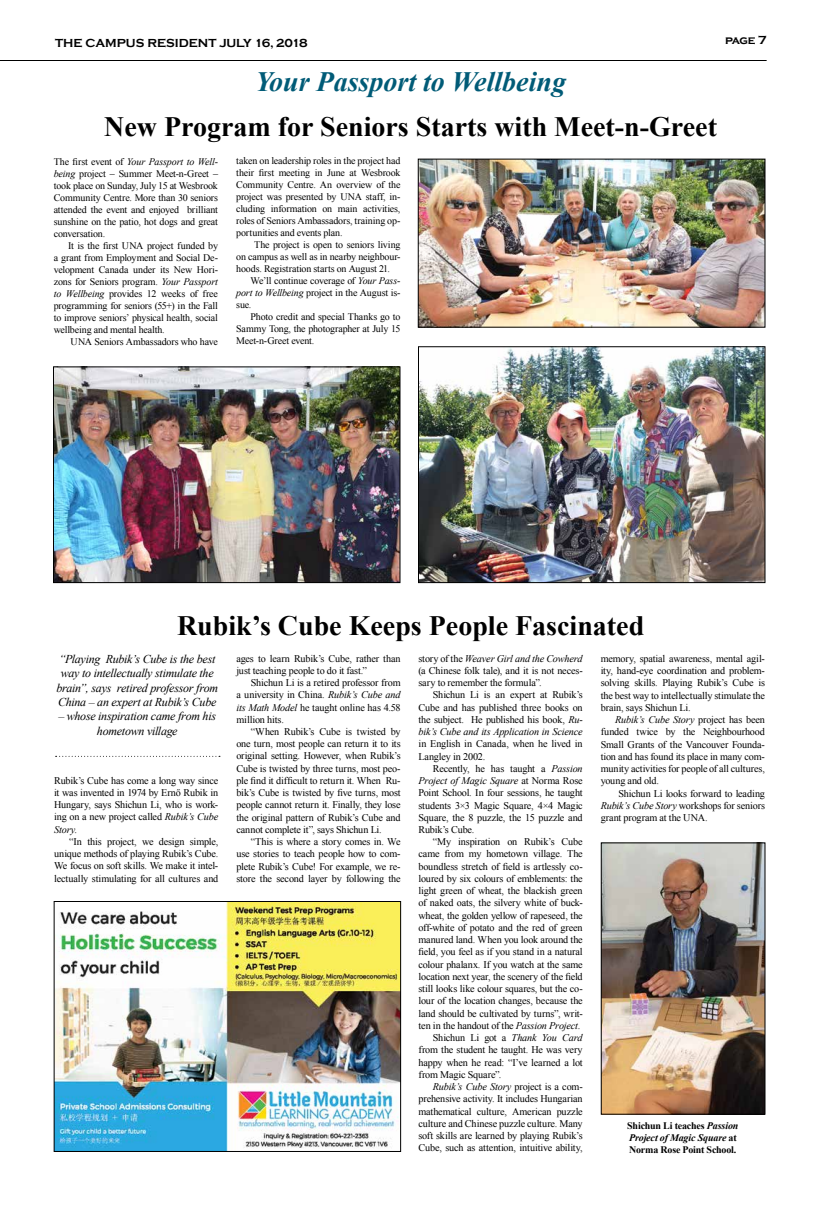
<style>
.page{position:relative;width:819px;height:1224px;background:#fff}
.page>*{position:absolute;margin:0;border:0;box-sizing:border-box;transform-origin:0 0}
.t1{font:700 28px "Times New Roman";color:#000}
.t2{font:italic 700 28px "Times New Roman";color:#005b77}
.t3{font:italic 12px/14.4px "Times New Roman";letter-spacing:-.025em;color:#000;text-align:center}
.t4{font:700 12px "Copperplate Gothic";color:#000}
.t5{font:10.2px/12.2px "Times New Roman";letter-spacing:-.015em;color:#000;text-align:justify}
.t6{font:italic 10.2px "Times New Roman";letter-spacing:-.015em;color:#000}
.t7{font:10px/12px "Times New Roman";letter-spacing:-.015em;color:#000;text-align:justify}
.t8{font:700 10px/12px "Times New Roman";letter-spacing:-.02em;color:#000}
.s1{font-style:italic}
.s2{font-style:normal}
</style>
<div class="page">
<hr style="left:0;top:60px;width:767px;height:1px;background:#000">
<svg style="left:56px;top:756px;width:164px;height:1px"></svg>
<img style="left:603px;top:844px;width:161px;height:269px">
<div style="left:601px;top:842px;width:165px;height:273px;border:1px solid #000"></div>
<img style="left:56px;top:903px;width:343px;height:247px">
<div style="left:54px;top:901px;width:347px;height:251px;border:1px solid #000"></div>
<img style="left:420px;top:161px;width:344px;height:165px">
<div style="left:418px;top:159px;width:348px;height:169px;border:1px solid #000"></div>
<img style="left:420px;top:348px;width:344px;height:233px">
<div style="left:418px;top:346px;width:348px;height:237px;border:1px solid #000"></div>
<img style="left:55px;top:368px;width:343px;height:213px">
<div style="left:53px;top:366px;width:347px;height:217px;border:1px solid #000"></div>
<p class="t4" style="left:55px;top:37px;width:254px">THE CAMPUS RESIDENT JULY 16, 2018</p>
<p class="t4" style="left:725px;top:34px;width:43px">page 7</p>
<h1 class="t2" style="left:255px;top:62px;width:312px">Your Passport to Wellbeing</h1>
<h1 class="t1" style="left:104px;top:107px;width:614px">New Program for Seniors Starts with Meet-n-Greet</h1>
<p class="t7" style="left:54px;top:155px;width:166px">The first event of <span class="s1">Your Passport to Well&shy;being</span> project – Summer Meet-n-Greet – took place on Sunday, July 15 at Wesbrook Community Centre. More than 30 seniors attended the event and enjoyed brilliant sunshine on the patio, hot dogs and great conversation.</p>
<p class="t7" style="left:54px;top:239px;width:166px;text-indent:14px">It is the first UNA project funded by a grant from Employment and Social De&shy;velopment Canada under its New Hori&shy;zons for Seniors program. <span class="s1">Your Passport to Wellbeing</span> provides 12 weeks of free programming for seniors (55+) in the Fall to improve seniors’ physical health, social wellbeing and mental health.</p>
<p class="t7" style="left:71px;top:335px;width:149px">UNA Seniors Ambassadors who have</p>
<p class="t7" style="left:236px;top:155px;width:166px">taken on leadership roles in the project had their first meeting in June at Wesbrook Community Centre. An overview of the project was presented by UNA staff, in&shy;cluding information on main activities, roles of Seniors Ambassadors, training op&shy;portunities and events plan.</p>
<p class="t7" style="left:236px;top:239px;width:166px;text-indent:18px">The project is open to seniors living on campus as well as in nearby neighbour&shy;hoods. Registration starts on August 21.</p>
<p class="t7" style="left:236px;top:275px;width:166px;text-indent:14px">We’ll continue coverage of <span class="s1">Your Pass&shy;port to Wellbeing</span> project in the August is&shy;sue.</p>
<p class="t7" style="left:236px;top:311px;width:166px;text-indent:14px">Photo credit and special Thanks go to Sammy Tong, the photographer at July 15<br>Meet-n-Greet event.</p>
<h1 class="t1" style="left:177px;top:606px;width:469px">Rubik’s Cube Keeps People Fascinated</h1>
<p class="t3" style="left:56px;top:651px;width:163px">“Playing Rubik’s Cube is the best way to intellectually stimulate the brain”, says retired professor from China – an expert at Rubik’s Cube</p>
<p class="t3" style="left:58px;top:709px;width:159px">– whose inspiration came from his hometown village</p>
<p class="t5" style="left:54px;top:774px;width:166px">Rubik’s Cube has come a long way since it was invented in 1974 by Ernő Rubik in Hungary, says Shichun Li, who is work&shy;ing on a new project called <span class="s1">Rubik’s Cube Story</span>.</p>
<p class="t5" style="left:54px;top:835px;width:166px;text-indent:15px">“In this project, we design simple, unique methods of playing Rubik’s Cube.<br>We focus on soft skills. We make it intel&shy;lectually stimulating for all cultures and</p>
<p class="t5" style="left:236px;top:652px;width:166px">ages to learn Rubik’s Cube, rather than just teaching people to do it fast.”</p>
<p class="t5" style="left:236px;top:676px;width:166px;text-indent:14px">Shichun Li is a retired professor from a university in China. <span class="s1">Rubik’s Cube and its Math Model</span> he taught online has 4.58 million hits.</p>
<p class="t5" style="left:236px;top:725px;width:166px;text-indent:14px">“When Rubik’s Cube is twisted by one turn, most people can return it to its original setting. However, when Rubik’s Cube is twisted by three turns, most peo&shy;ple find it difficult to return it. When Ru&shy;bik’s Cube is twisted by five turns, most people cannot return it. Finally, they lose the original pattern of Rubik’s Cube and cannot complete it”, says Shichun Li.</p>
<p class="t5" style="left:236px;top:836px;width:166px;text-indent:14px">“This is where a story comes in. We use stories to teach people how to com&shy;plete Rubik’s Cube! For example, we re&shy;store the second layer by following the</p>
<p class="t5" style="left:418px;top:652px;width:166px">story of the <span class="s1">Weaver Girl and the Cowherd </span>(a Chinese folk tale), and it is not neces&shy;sary to remember the formula”.</p>
<p class="t5" style="left:418px;top:689px;width:166px;text-indent:14px">Shichun Li is an expert at Rubik’s Cube and has published three books on the subject. He published his book, <span class="s1">Ru&shy;bik’s Cube and its Application in Science</span></p>
<p class="t5" style="left:418px;top:738px;width:166px">in English in Canada, when he lived in<br>Langley in 2002.</p>
<p class="t5" style="left:418px;top:762px;width:166px;text-indent:14px">Recently, he has taught a <span class="s1">Passion Project of Magic Square</span> at Norma Rose Point School. In four sessions, he taught students 3×3 Magic Square, 4×4 Magic Square, the 8 puzzle, the 15 puzzle and Rubik’s Cube.</p>
<p class="t5" style="left:433px;top:836px;width:151px">“My inspiration on Rubik’s Cube</p>
<p class="t5" style="left:418px;top:848px;width:166px">came from my hometown village. The</p>
<p class="t5" style="left:418px;top:860px;width:166px">boundless stretch of field is artlessly co-</p>
<p class="t5" style="left:418px;top:872px;width:166px">loured by six colours of emblements: the</p>
<p class="t5" style="left:418px;top:885px;width:166px">light green of wheat, the blackish green</p>
<p class="t5" style="left:418px;top:897px;width:166px">of naked oats, the silvery white of buck-</p>
<p class="t5" style="left:418px;top:909px;width:166px">wheat, the golden yellow of rapeseed, the</p>
<p class="t5" style="left:418px;top:921px;width:166px">off-white of potato and the red of green</p>
<p class="t5" style="left:418px;top:933px;width:166px">manured land. When you look around the</p>
<p class="t5" style="left:418px;top:946px;width:166px">field, you feel as if you stand in a natural</p>
<p class="t5" style="left:418px;top:958px;width:166px">colour phalanx. If you watch at the same</p>
<p class="t5" style="left:418px;top:970px;width:166px">location next year, the scenery of the field</p>
<p class="t5" style="left:418px;top:982px;width:166px">still looks like colour squares, but the co-</p>
<p class="t5" style="left:418px;top:995px;width:166px">lour of the location changes, because the</p>
<p class="t5" style="left:418px;top:1007px;width:166px">land should be cultivated by turns”, writ-</p>
<p class="t5" style="left:418px;top:1019px;width:163px">ten in the handout of the <span class="s1">Passion Project</span>.</p>
<p class="t5" style="left:433px;top:1031px;width:151px">Shichun Li got a <span class="s1">Thank You Card</span></p>
<p class="t5" style="left:418px;top:1044px;width:166px">from the student he taught. He was very</p>
<p class="t5" style="left:418px;top:1056px;width:166px">happy when he read: “I’ve learned a lot</p>
<p class="t5" style="left:418px;top:1068px;width:85px">from Magic Square”.</p>
<p class="t6" style="left:433px;top:1080px;width:151px">Rubik’s Cube Story <span class="s2">project is a com-</span></p>
<p class="t5" style="left:418px;top:1093px;width:166px">prehensive activity. It includes Hungarian</p>
<p class="t5" style="left:418px;top:1105px;width:166px">mathematical culture, American puzzle</p>
<p class="t5" style="left:418px;top:1117px;width:166px">culture and Chinese puzzle culture. Many</p>
<p class="t5" style="left:418px;top:1129px;width:166px">soft skills are learned by playing Rubik’s</p>
<p class="t5" style="left:418px;top:1142px;width:166px">Cube, such as attention, intuitive ability,</p>
<p class="t5" style="left:601px;top:652px;width:166px">memory, spatial awareness, mental agil&shy;ity, hand-eye coordination and problem&shy;solving skills. Playing Rubik’s Cube is the best way to intellectually stimulate the brain, says Shichun Li.</p>
<p class="t5" style="left:601px;top:714px;width:166px;text-indent:14px"><span class="s1">Rubik’s Cube Story</span> project has been funded twice by the Neighbourhood Small Grants of the Vancouver Founda&shy;tion and has found its place in many com&shy;munity activities for people of all cultures, young and old.</p>
<p class="t5" style="left:601px;top:787px;width:166px;text-indent:18px">Shichun Li looks forward to leading <span class="s1">Rubik’s Cube Story</span> workshops for seniors grant program at the UNA.</p>
<p class="t8" style="left:627px;top:1119px;width:113px">Shichun Li teaches <span class="s1">Passion<br>Project of Magic Square</span> at<br>Norma Rose Point School.</p>
</div>
